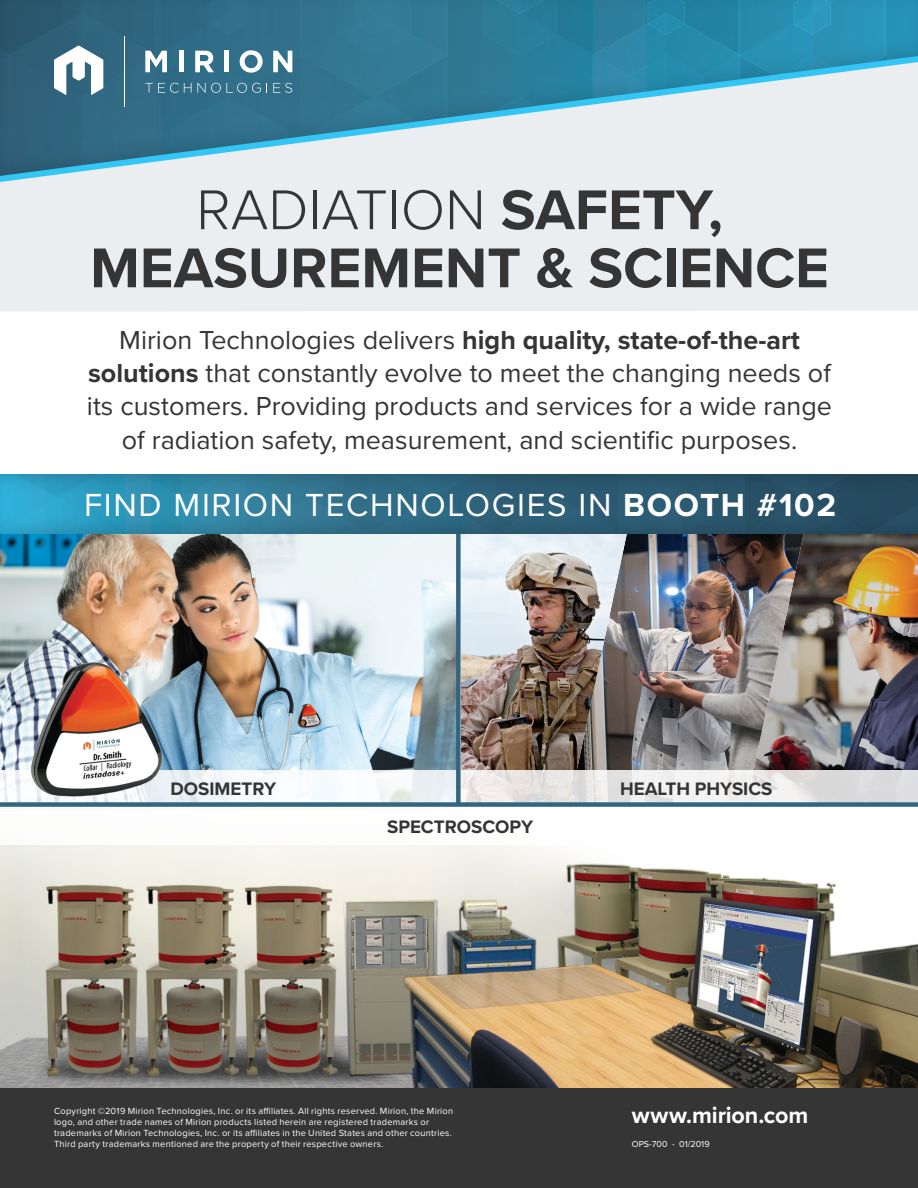
<style>
.page{position:relative;width:918px;height:1188px;background:#fff}
.page>*{position:absolute;margin:0;border:0;box-sizing:border-box;transform-origin:0 0}
.t1{font:700 58.05px/58.1px "Proxima Nova";color:#363536;text-align:center}
.t2{font:33.15px "Proxima Nova";letter-spacing:.05em;color:#fff}
.t3{font:27px/33.3px "Proxima Nova";color:#363536;text-align:center}
.t4{font:700 23.25px "Proxima Nova";letter-spacing:-.005em;color:#fff}
.t5{font:700 18.75px "Proxima Nova";color:#363536}
.t6{font:9.3px/10.8px "Proxima Nova";letter-spacing:.025em;color:#fff}
.t7{font:9px "Proxima Nova";color:#fff}
.s1{font-weight:300}
.s2{font-weight:700}
</style>
<div class="page">
<img style="left:804px;top:535px;width:114px;height:235px">
<img style="left:628px;top:535px;width:176px;height:235px">
<img style="left:461px;top:535px;width:166px;height:235px">
<img style="left:0;top:535px;width:456px;height:235px">
<img style="left:0;top:807px;width:918px;height:282px">
<svg style="left:0;top:770px;width:456px;height:32px;fill:#f5fafc"></svg>
<svg style="left:461px;top:770px;width:457px;height:32px"></svg>
<div style="left:0;top:809px;width:918px;height:36px;background:#fff"></div>
<img style="left:31px;top:662px;width:131px;height:134px">
<div style="left:0;top:802px;width:918px;height:5px;background:#33657f"></div>
<div style="left:456px;top:531px;width:5px;height:274px;background:#33657f"></div>
<div style="left:0;top:187px;width:918px;height:125px;background:#ebeef1"></div>
<svg style="left:0;top:474px;width:918px;height:61px;background:#2d6c87"></svg>
<div style="left:0;top:181px;width:918px;height:6px;background:#ebeef1"></div>
<div style="left:0;top:1089px;width:918px;height:99px;background:#363536"></div>
<svg style="left:0;top:0;width:918px;height:181px;background:#6fa2b6"></svg>
<p class="t1" style="left:90px;top:180px;width:740px"><span class="s1">RADIATION</span> SAFETY,<br>MEASUREMENT &amp; SCIENCE</p>
<p class="t3" style="left:87px;top:322px;width:747px">Mirion Technologies delivers <span class="s2">high quality, state-of-the-art solutions</span> that constantly evolve to meet the changing needs of its customers. Providing products and services for a wide range of radiation safety, measurement, and scientific purposes.</p>
<p class="t2" style="left:84px;top:480px;width:754px">FIND MIRION TECHNOLOGIES IN <span class="s2">BOOTH #102</span></p>
<p class="t5" style="left:170px;top:774px;width:107px">DOSIMETRY</p>
<p class="t5" style="left:620px;top:774px;width:154px">HEALTH PHYSICS</p>
<p class="t5" style="left:387px;top:813px;width:148px">SPECTROSCOPY</p>
<p class="t6" style="left:54px;top:1105px;width:401px">Copyright ©2019 Mirion Technologies, Inc. or its affiliates. All rights reserved. Mirion, the Mirion logo, and other trade names of Mirion products listed herein are registered trademarks or trademarks of Mirion Technologies, Inc. or its affiliates in the United States and other countries.<br>Third party trademarks mentioned are the property of their respective owners.</p>
<p class="t4" style="left:632px;top:1098px;width:178px">www.mirion.com</p>
<p class="t7" style="left:632px;top:1137px;width:79px">OPS-700 - 01/2019</p>
</div>
